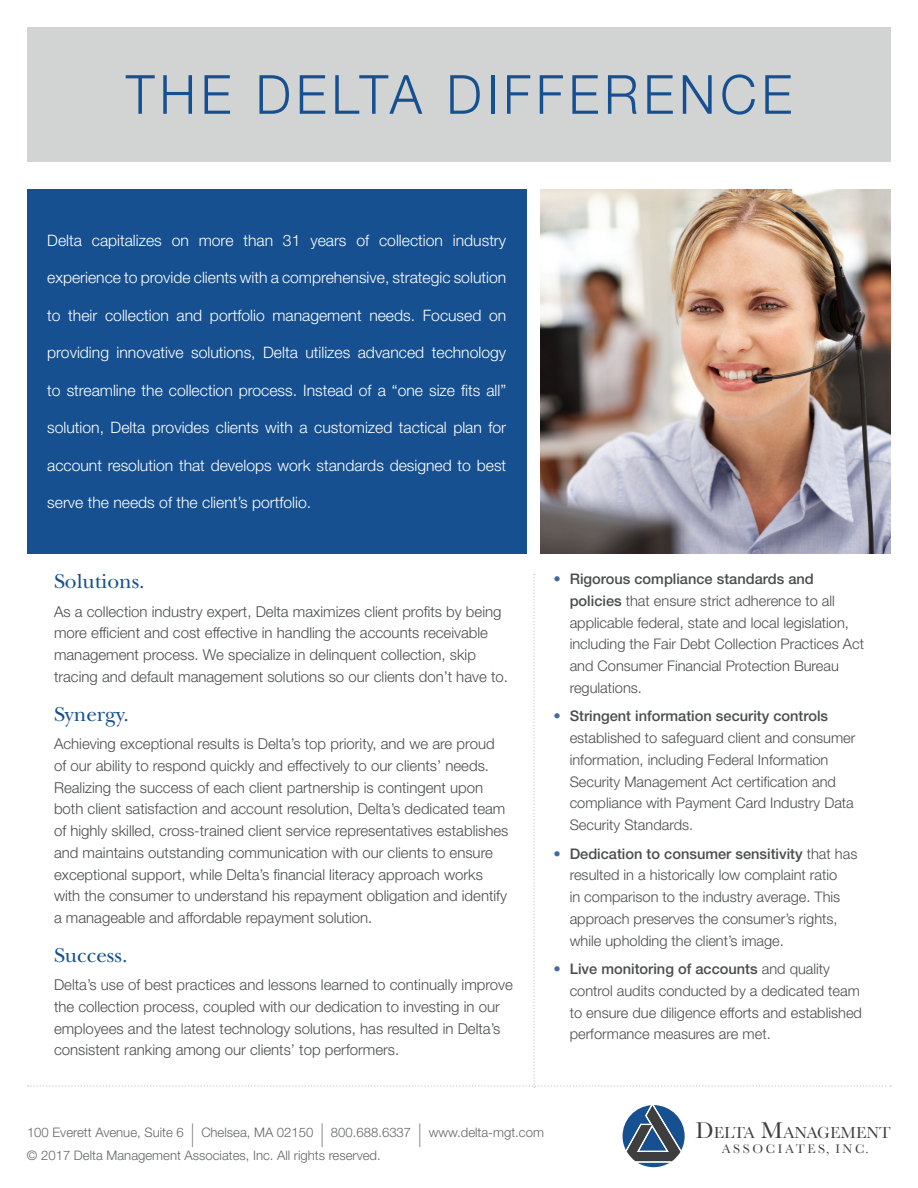
<style>
.page{position:relative;width:918px;height:1188px;background:#fff}
.page>*{position:absolute;margin:0;border:0;box-sizing:border-box;transform-origin:0 0}
.t1{font:300 54px "Helvetica Neue LT Std";letter-spacing:.1em;color:#165090;scale:.95 1}
.t2{font:21px "New Baskerville Std";color:#165090}
.t3{font:16.8px "Baskerville";color:#3e3e3f}
.t4{font:300 15.75px "Helvetica Neue LT Std";color:#fff}
.t5{font:300 15px/21.8px "Helvetica Neue LT Std";color:#4b4c4d}
.t6{font:300 14.7px/21.8px "Helvetica Neue LT Std";color:#4b4c4d}
.t7{font:300 13.2px/22.5px "Helvetica Neue LT Std";color:#646569}
.t8{font:13.05px "Baskerville";letter-spacing:.2em;color:#3e3e3f}
.s1{color:#4667a1}
.s2{font-weight:500}
.s3{font-size:23.7px}
.s4{font-size:23.85px}
</style>
<div class="page">
<svg style="left:623px;top:1105px;width:62px;height:62px"></svg>
<div style="left:27px;top:27px;width:864px;height:135px;background:#d2d3d3"></div>
<img style="left:540px;top:189px;width:351px;height:365px">
<div style="left:27px;top:189px;width:499px;height:365px;background:#165090"></div>
<h1 class="t1" style="left:126px;top:62px;width:703px">THE DELTA DIFFERENCE</h1>
<p class="t4" style="left:47px;top:230px;width:461px">Delta capitalizes on more than 31 years of collection industry</p>
<p class="t4" style="left:47px;top:268px;width:461px">experience to provide clients with a comprehensive, strategic solution</p>
<p class="t4" style="left:47px;top:305px;width:461px">to their collection and portfolio management needs. Focused on</p>
<p class="t4" style="left:47px;top:343px;width:461px">providing innovative solutions, Delta utilizes advanced technology</p>
<p class="t4" style="left:47px;top:380px;width:460px">to streamline the collection process. Instead of a “one size fits all”</p>
<p class="t4" style="left:47px;top:418px;width:461px">solution, Delta provides clients with a customized tactical plan for</p>
<p class="t4" style="left:47px;top:455px;width:461px">account resolution that develops work standards designed to best</p>
<p class="t4" style="left:47px;top:493px;width:266px">serve the needs of the client’s portfolio.</p>
<h2 class="t2" style="left:54px;top:569px;width:92px">Solutions.</h2>
<p class="t5" style="left:54px;top:600px;width:455px">As a collection industry expert, Delta maximizes client profits by being more efficient and cost effective in handling the accounts receivable management process. We specialize in delinquent collection, skip tracing and default management solutions so our clients don’t have to.</p>
<h2 class="t2" style="left:54px;top:701px;width:76px">Synergy.</h2>
<p class="t5" style="left:54px;top:732px;width:456px">Achieving exceptional results is Delta’s top priority, and we are proud of our ability to respond quickly and effectively to our clients’ needs.<br>Realizing the success of each client partnership is contingent upon both client satisfaction and account resolution, Delta’s dedicated team of highly skilled, cross-trained client service representatives establishes and maintains outstanding communication with our clients to ensure exceptional support, while Delta’s financial literacy approach works with the consumer to understand his repayment obligation and identify a manageable and affordable repayment solution.</p>
<h2 class="t2" style="left:54px;top:943px;width:75px">Success.</h2>
<p class="t5" style="left:54px;top:974px;width:461px">Delta’s use of best practices and lessons learned to continually improve the collection process, coupled with our dedication to investing in our employees and the latest technology solutions, has resulted in Delta’s consistent ranking among our clients’ top performers.</p>
<p class="t6" style="left:570px;top:568px;width:296px;text-indent:-16px"><span class="s1">•</span> <span class="s2">Rigorous compliance standards and policies</span> that ensure strict adherence to all applicable federal, state and local legislation, including the Fair Debt Collection Practices Act and Consumer Financial Protection Bureau regulations.</p>
<p class="t6" style="left:570px;top:705px;width:287px;text-indent:-16px"><span class="s1">•</span> <span class="s2">Stringent information security controls </span>established to safeguard client and consumer information, including Federal Information Security Management Act certification and compliance with Payment Card Industry Data Security Standards.</p>
<p class="t6" style="left:570px;top:842px;width:289px;text-indent:-16px"><span class="s1">•</span> <span class="s2">Dedication to consumer sensitivity</span> that has resulted in a historically low complaint ratio<br>in comparison to the industry average. This approach preserves the consumer’s rights, while upholding the client’s image.</p>
<p class="t6" style="left:570px;top:958px;width:294px;text-indent:-16px"><span class="s1">•</span> <span class="s2">Live monitoring of accounts</span> and quality control audits conducted by a dedicated team to ensure due diligence efforts and established performance measures are met.</p>
<p class="t7" style="left:27px;top:1121px;width:518px">100 Everett Avenue, Suite 6 <span class="s3">|</span> Chelsea, MA 02150 <span class="s3">|</span> 800.688.6337 <span class="s3">|</span> www.delta-mgt.com © 2017 Delta Management Associates, Inc. All rights reserved.</p>
<p class="t3" style="left:696px;top:1122px;width:197px"><span class="s4">D</span>ELTA <span class="s4">M</span>ANAGEMENT</p>
<p class="t8" style="left:722px;top:1141px;width:148px">ASSOCIATES, INC.</p>
</div>
